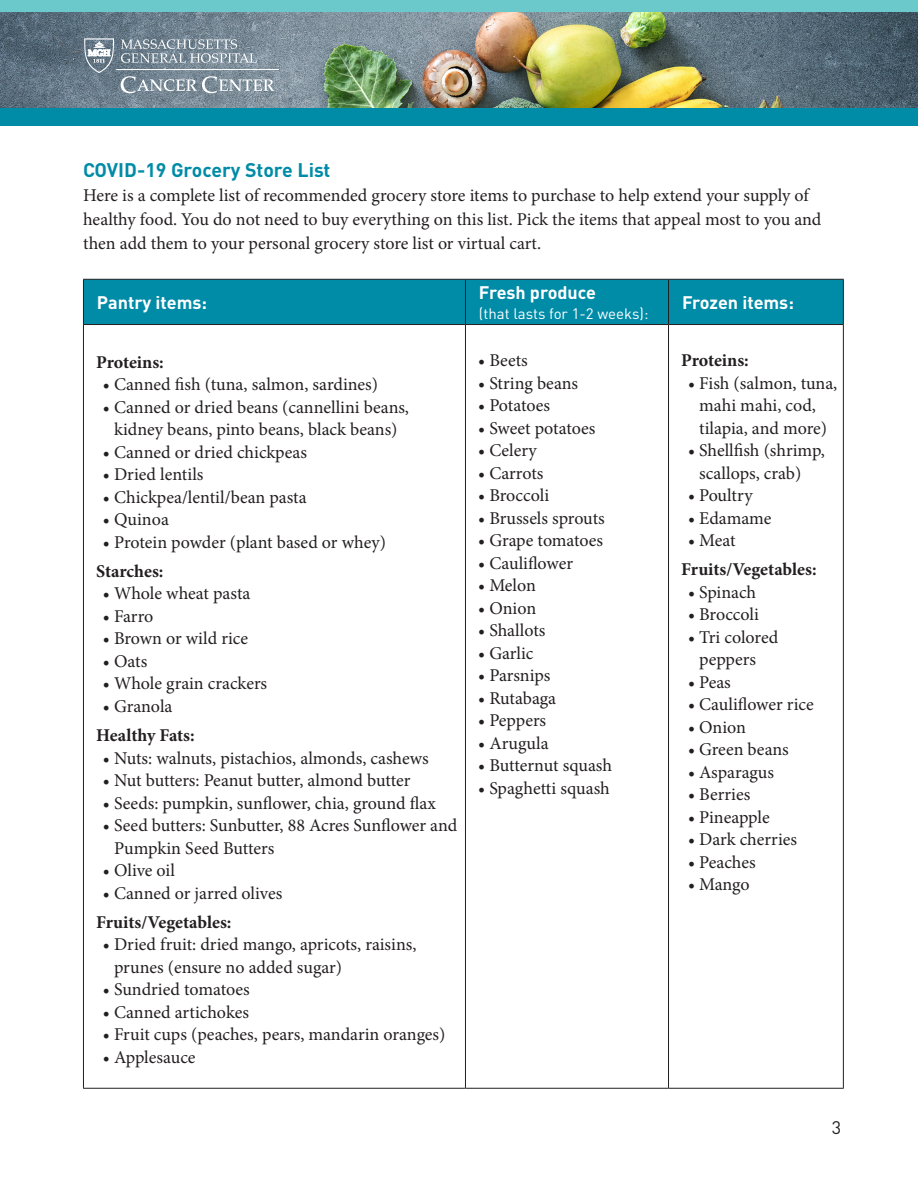
<style>
.page{position:relative;width:918px;height:1188px;background:#fff}
.page>*{position:absolute;margin:0;border:0;box-sizing:border-box;transform-origin:0 0}
.head{font:700 19.5px "DIN Pro";color:#008ba7}
.t1{font:18px/22.5px "Minion Pro";color:#231f20}
.t2{font:700 18px "Minion Pro";color:#231f20}
.t3{font:700 18px "DIN Pro";color:#fff}
.t4{font:18px "DIN Pro";color:#231f20}
.t5{font:15px "DIN Pro";color:#fff}
</style>
<div class="page">
<img style="left:0;top:12px;width:918px;height:96px">
<div style="left:0;top:0;width:918px;height:12px;background:#6bc9cc"></div>
<div style="left:0;top:108px;width:918px;height:17px;background:#008ba7"></div>
<svg style="left:121px;top:39px;width:136px;height:24px;background:#8d9ba5"></svg>
<hr style="left:116px;top:69px;width:163px;height:1px;background:#fff">
<svg style="left:84px;top:38px;width:30px;height:35px"></svg>
<svg style="left:121px;top:76px;width:153px;height:17px;background:#95a2ac"></svg>
<div style="left:84px;top:280px;width:759px;height:44px;background:#008ba7"></div>
<hr style="left:83px;top:279px;width:382px;height:1px;background:#231f20">
<hr style="left:83px;top:280px;width:1px;height:44px;background:#231f20">
<hr style="left:465px;top:279px;width:204px;height:1px;background:#231f20">
<hr style="left:465px;top:280px;width:1px;height:44px;background:#231f20">
<hr style="left:669px;top:279px;width:175px;height:1px;background:#231f20">
<hr style="left:668px;top:280px;width:1px;height:44px;background:#231f20">
<hr style="left:843px;top:280px;width:1px;height:44px;background:#231f20">
<hr style="left:83px;top:324px;width:382px;height:1px;background:#231f20">
<hr style="left:83px;top:325px;width:1px;height:763px;background:#231f20">
<hr style="left:465px;top:324px;width:204px;height:1px;background:#231f20">
<hr style="left:465px;top:325px;width:1px;height:763px;background:#231f20">
<hr style="left:669px;top:324px;width:175px;height:1px;background:#231f20">
<hr style="left:668px;top:325px;width:1px;height:763px;background:#231f20">
<hr style="left:843px;top:325px;width:1px;height:763px;background:#231f20">
<hr style="left:83px;top:1088px;width:382px;height:1px;background:#231f20">
<hr style="left:465px;top:1088px;width:204px;height:1px;background:#231f20">
<hr style="left:669px;top:1088px;width:175px;height:1px;background:#231f20">
<p class="head" style="left:83px;top:157px;width:249px">COVID-19 Grocery Store List</p>
<p class="t1" style="left:83px;top:183px;width:740px;line-height:24px">Here is a complete list of recommended grocery store items to purchase to help extend your supply of healthy food. You do not need to buy everything on this list. Pick the items that appeal most to you and then add them to your personal grocery store list or virtual cart.</p>
<p class="t3" style="left:97px;top:290px;width:112px">Pantry items:</p>
<p class="t2" style="left:96px;top:349px;width:69px">Proteins:</p>
<p class="t1" style="left:103px;top:373px;width:277px">• Canned fish (tuna, salmon, sardines)</p>
<p class="t1" style="left:103px;top:396px;width:308px;text-align:center">• Canned or dried beans (cannellini beans, kidney beans, pinto beans, black beans)</p>
<p class="t1" style="left:103px;top:441px;width:206px">• Canned or dried chickpeas</p>
<p class="t1" style="left:103px;top:463px;width:102px">• Dried lentils</p>
<p class="t1" style="left:103px;top:486px;width:205px">• Chickpea/lentil/bean pasta</p>
<p class="t1" style="left:103px;top:508px;width:67px">• Quinoa</p>
<p class="t1" style="left:103px;top:531px;width:285px">• Protein powder (plant based or whey)</p>
<p class="t2" style="left:96px;top:558px;width:69px">Starches:</p>
<p class="t1" style="left:103px;top:582px;width:149px">• Whole wheat pasta</p>
<p class="t1" style="left:103px;top:605px;width:52px">• Farro</p>
<p class="t1" style="left:103px;top:627px;width:147px">• Brown or wild rice</p>
<p class="t1" style="left:103px;top:650px;width:46px">• Oats</p>
<p class="t1" style="left:103px;top:672px;width:166px">• Whole grain crackers</p>
<p class="t1" style="left:103px;top:695px;width:71px">• Granola</p>
<p class="t2" style="left:96px;top:723px;width:100px">Healthy Fats:</p>
<p class="t1" style="left:103px;top:747px;width:327px">• Nuts: walnuts, pistachios, almonds, cashews</p>
<p class="t1" style="left:103px;top:769px;width:309px">• Nut butters: Peanut butter, almond butter</p>
<p class="t1" style="left:103px;top:792px;width:334px">• Seeds: pumpkin, sunflower, chia, ground flax</p>
<p class="t1" style="left:114px;top:814px;width:345px;text-indent:-11px">• Seed butters: Sunbutter, 88 Acres Sunflower and<br>Pumpkin Seed Butters</p>
<p class="t1" style="left:103px;top:859px;width:74px">• Olive oil</p>
<p class="t1" style="left:103px;top:882px;width:181px">• Canned or jarred olives</p>
<p class="t2" style="left:96px;top:909px;width:137px">Fruits/Vegetables:</p>
<p class="t1" style="left:114px;top:933px;width:304px;text-indent:-11px">• Dried fruit: dried mango, apricots, raisins, prunes (ensure no added sugar)</p>
<p class="t1" style="left:103px;top:978px;width:148px">• Sundried tomatoes</p>
<p class="t1" style="left:103px;top:1001px;width:148px">• Canned artichokes</p>
<p class="t1" style="left:103px;top:1023px;width:344px">• Fruit cups (peaches, pears, mandarin oranges)</p>
<p class="t1" style="left:103px;top:1046px;width:94px">• Applesauce</p>
<p class="t3" style="left:479px;top:280px;width:119px">Fresh produce</p>
<p class="t5" style="left:479px;top:303px;width:171px">(that lasts for 1-2 weeks):</p>
<p class="t1" style="left:478px;top:349px;width:51px">• Beets</p>
<p class="t1" style="left:478px;top:372px;width:101px">• String beans</p>
<p class="t1" style="left:478px;top:394px;width:73px">• Potatoes</p>
<p class="t1" style="left:478px;top:417px;width:119px">• Sweet potatoes</p>
<p class="t1" style="left:478px;top:439px;width:60px">• Celery</p>
<p class="t1" style="left:478px;top:462px;width:67px">• Carrots</p>
<p class="t1" style="left:478px;top:484px;width:72px">• Broccoli</p>
<p class="t1" style="left:478px;top:507px;width:128px">• Brussels sprouts</p>
<p class="t1" style="left:478px;top:529px;width:126px">• Grape tomatoes</p>
<p class="t1" style="left:478px;top:552px;width:96px">• Cauliflower</p>
<p class="t1" style="left:478px;top:574px;width:59px">• Melon</p>
<p class="t1" style="left:478px;top:597px;width:60px">• Onion</p>
<p class="t1" style="left:478px;top:619px;width:69px">• Shallots</p>
<p class="t1" style="left:478px;top:642px;width:57px">• Garlic</p>
<p class="t1" style="left:478px;top:664px;width:74px">• Parsnips</p>
<p class="t1" style="left:478px;top:687px;width:79px">• Rutabaga</p>
<p class="t1" style="left:478px;top:709px;width:69px">• Peppers</p>
<p class="t1" style="left:478px;top:732px;width:72px">• Arugula</p>
<p class="t1" style="left:478px;top:754px;width:135px">• Butternut squash</p>
<p class="t1" style="left:478px;top:777px;width:133px">• Spaghetti squash</p>
<p class="t3" style="left:682px;top:290px;width:113px">Frozen items:</p>
<p class="t2" style="left:681px;top:348px;width:69px">Proteins:</p>
<p class="t1" style="left:688px;top:372px;width:151px;text-align:center">• Fish (salmon, tuna, mahi mahi, cod, tilapia, and more)</p>
<p class="t1" style="left:699px;top:439px;width:127px;text-indent:-11px">• Shellfish (shrimp, scallops, crab)</p>
<p class="t1" style="left:688px;top:484px;width:66px">• Poultry</p>
<p class="t1" style="left:688px;top:507px;width:85px">• Edamame</p>
<p class="t1" style="left:688px;top:529px;width:49px">• Meat</p>
<p class="t2" style="left:681px;top:557px;width:137px">Fruits/Vegetables:</p>
<p class="t1" style="left:688px;top:581px;width:70px">• Spinach</p>
<p class="t1" style="left:688px;top:603px;width:72px">• Broccoli</p>
<p class="t1" style="left:699px;top:626px;width:81px;text-indent:-11px">• Tri colored peppers</p>
<p class="t1" style="left:688px;top:671px;width:44px">• Peas</p>
<p class="t1" style="left:688px;top:693px;width:127px">• Cauliflower rice</p>
<p class="t1" style="left:688px;top:716px;width:60px">• Onion</p>
<p class="t1" style="left:688px;top:738px;width:102px">• Green beans</p>
<p class="t1" style="left:688px;top:761px;width:88px">• Asparagus</p>
<p class="t1" style="left:688px;top:783px;width:64px">• Berries</p>
<p class="t1" style="left:688px;top:806px;width:83px">• Pineapple</p>
<p class="t1" style="left:688px;top:828px;width:111px">• Dark cherries</p>
<p class="t1" style="left:688px;top:851px;width:69px">• Peaches</p>
<p class="t1" style="left:688px;top:873px;width:63px">• Mango</p>
<p class="t4" style="left:832px;top:1115px;width:11px">3</p>
</div>
